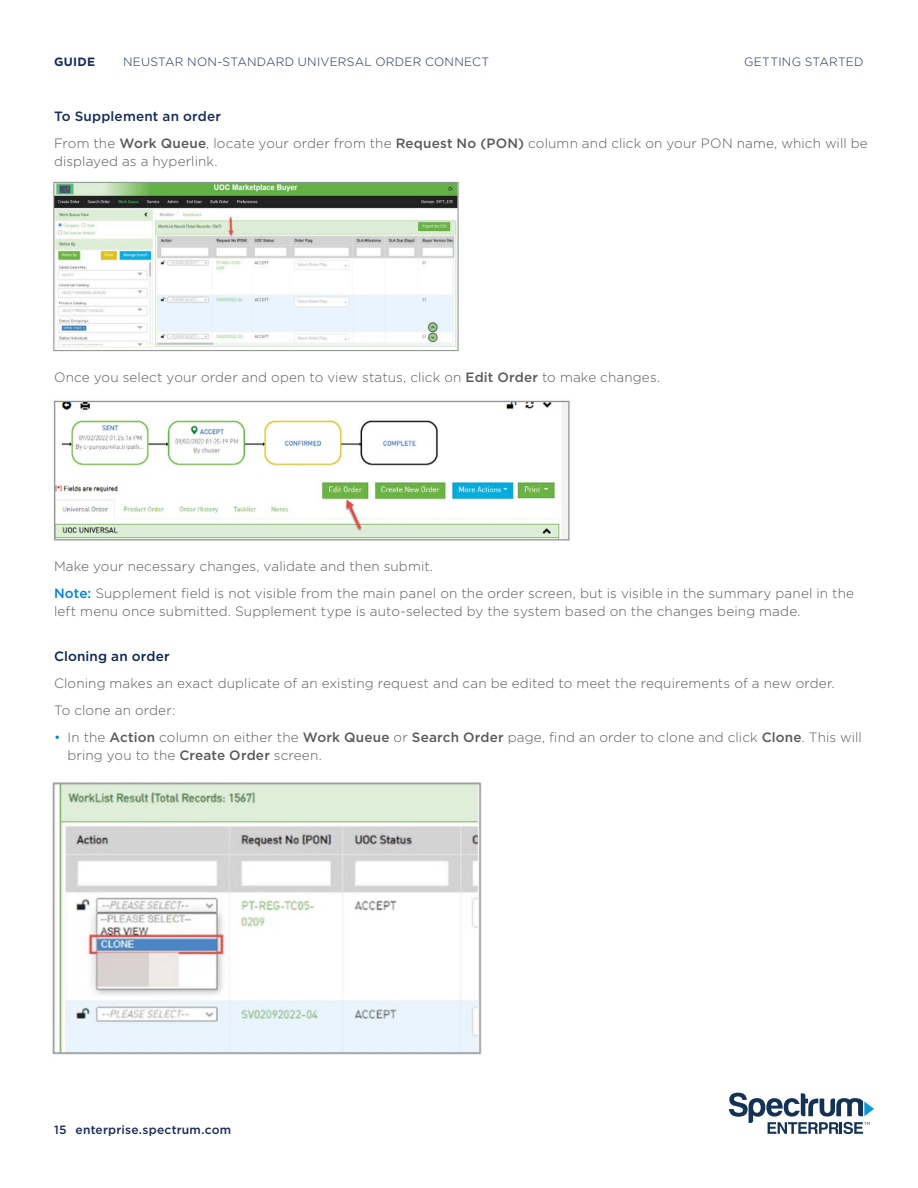
<style>
.page{position:relative;width:918px;height:1188px;background:#fff}
.page>*{position:absolute;margin:0;border:0;box-sizing:border-box;transform-origin:0 0}
.t1{font:300 13.5px/27px "Gotham";letter-spacing:.01em;color:#5a5a5a}
.t2{font:500 13.5px "Gotham";letter-spacing:.015em;color:#0c2552}
.t3{font:300 12px "Gotham";letter-spacing:.02em;color:#172a5a}
.t4{font:500 12px "Gotham";letter-spacing:.02em;color:#172a5a}
.t5{font:700 12px "Gotham";letter-spacing:.025em;color:#172a5a}
.s1{font-weight:500;color:#172a5a}
.s2{font-weight:500}
.s3{font-weight:500;color:#0082e6}
.s4{color:#0082e6}
</style>
<div class="page">
<img style="left:53px;top:181px;width:406px;height:171px">
<img style="left:53px;top:400px;width:517px;height:141px">
<img style="left:52px;top:782px;width:430px;height:273px">
<svg style="left:729px;top:1093px;width:145px;height:41px"></svg>
<p class="t5" style="left:54px;top:54px;width:43px">GUIDE</p>
<p class="t3" style="left:123px;top:54px;width:368px">NEUSTAR NON-STANDARD UNIVERSAL ORDER CONNECT</p>
<p class="t3" style="left:744px;top:54px;width:121px">GETTING STARTED</p>
<p class="t1" style="left:54px;top:103px;width:815px"><span class="s1">To Supplement an order<br></span>From the <span class="s2">Work Queue</span>, locate your order from the <span class="s2">Request No (PON)</span> column and click on your PON name, which will be</p>
<p class="t1" style="left:54px;top:148px;width:165px">displayed as a hyperlink.</p>
<p class="t1" style="left:54px;top:364px;width:608px">Once you select your order and open to view status, click on <span class="s2">Edit Order</span> to make changes.</p>
<p class="t1" style="left:54px;top:553px;width:802px">Make your necessary changes, validate and then submit.<br><span class="s3">Note:</span> Supplement field is not visible from the main panel on the order screen, but is visible in the summary panel in the</p>
<p class="t1" style="left:54px;top:598px;width:748px">left menu once submitted. Supplement type is auto-selected by the system based on the changes being made.</p>
<p class="t2" style="left:54px;top:648px;width:117px">Cloning an order</p>
<p class="t1" style="left:54px;top:670px;width:782px">Cloning makes an exact duplicate of an existing request and can be edited to meet the requirements of a new order.<br>To clone an order:</p>
<p class="t1" style="left:68px;top:728px;width:796px;line-height:18px;text-indent:-14px"><span class="s4">•</span> In the <span class="s2">Action</span> column on either the <span class="s2">Work Queue</span> or <span class="s2">Search Order</span> page, find an order to clone and click <span class="s2">Clone</span>. This will bring you to the <span class="s2">Create Order</span> screen.</p>
<p class="t4" style="left:54px;top:1122px;width:179px">15 enterprise.spectrum.com</p>
</div>
